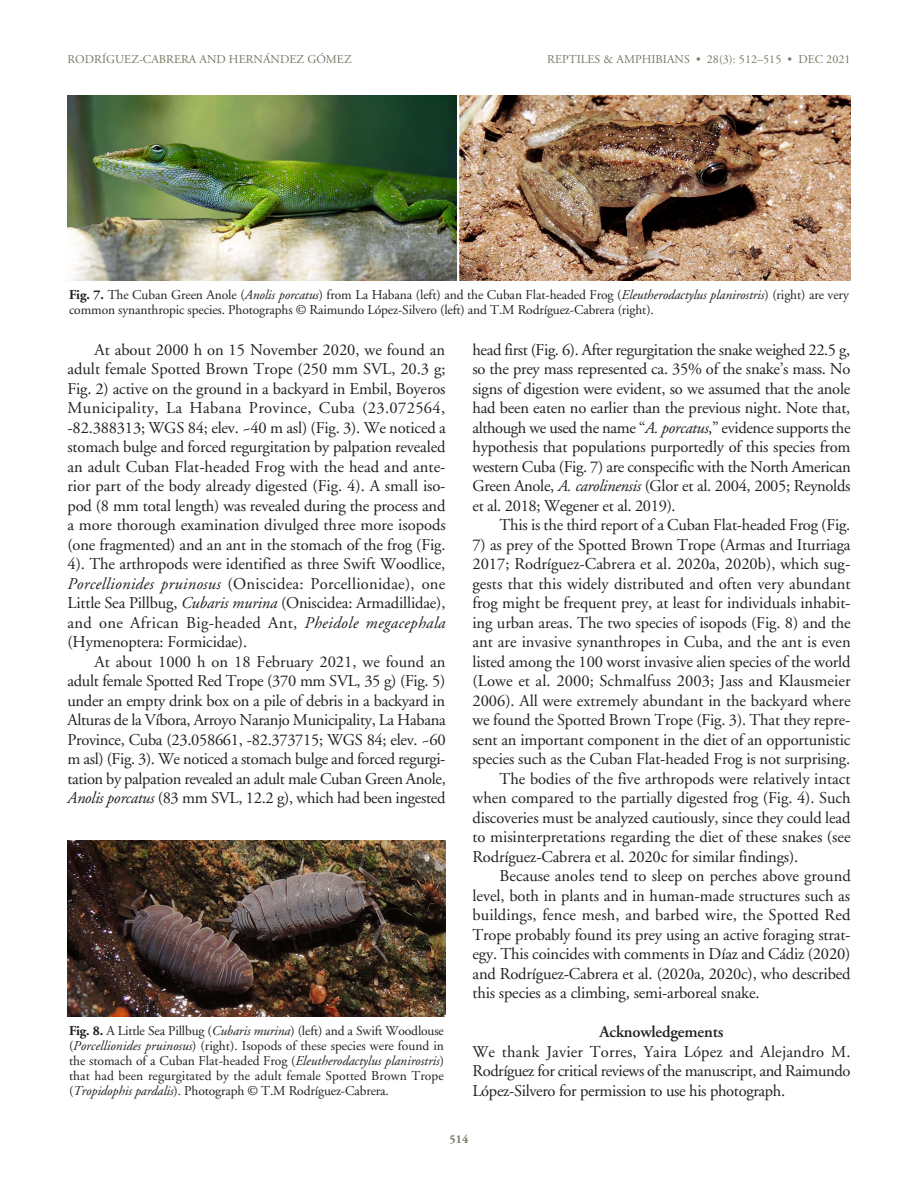
<style>
.page{position:relative;width:918px;height:1188px;background:#fff}
.page>*{position:absolute;margin:0;border:0;box-sizing:border-box;transform-origin:0 0}
.TEXT{font:16.5px/19.5px "Adobe Garamond";letter-spacing:-.01em;color:#231f20;text-align:justify}
.SUBhead{font:600 16.5px "Adobe Garamond";letter-spacing:-.01em;color:#231f20}
.Figure_Caption{font:13.5px/15px "Adobe Garamond";letter-spacing:-.01em;color:#231f20}
.t1{font:12px "Adobe Garamond";letter-spacing:.005em;color:#717a60}
.t2{font:700 12px "Adobe Garamond";color:#717a60}
.s1{font-weight:700}
.s2{font-style:italic}
</style>
<div class="page">
<img style="left:68px;top:95px;width:782px;height:185px">
<img style="left:68px;top:840px;width:378px;height:176px">
<p class="t1" style="left:68px;top:53px;width:286px">RODRÍGUEZ-CABRERA AND HERNÁNDEZ GÓMEZ</p>
<p class="t1" style="left:547px;top:53px;width:305px">REPTILES &amp; AMPHIBIANS • 28(3): 512–515 • DEC 2021</p>
<p class="Figure_Caption" style="left:69px;top:287px;width:781px"><span class="s1">Fig. 7.</span> The Cuban Green Anole (<span class="s2">Anolis porcatus</span>) from La Habana (left) and the Cuban Flat-headed Frog (<span class="s2">Eleutherodactylus planirostris</span>) (right) are very common synanthropic species. Photographs © Raimundo López-Silvero (left) and T.M Rodríguez-Cabrera (right).</p>
<p class="TEXT" style="left:68px;top:340px;width:380px;text-indent:27px">At about 2000 h on 15 November 2020, we found an adult female Spotted Brown Trope (250 mm SVL, 20.3 g; Fig. 2) active on the ground in a backyard in Embil, Boyeros Municipality, La Habana Province, Cuba (23.072564, -82.388313; WGS 84; elev. ~40 m asl) (Fig. 3). We noticed a stomach bulge and forced regurgitation by palpation revealed an adult Cuban Flat-headed Frog with the head and ante&shy;rior part of the body already digested (Fig. 4). A small iso&shy;pod (8 mm total length) was revealed during the process and a more thorough examination divulged three more isopods (one fragmented) and an ant in the stomach of the frog (Fig.<br>4). The arthropods were identified as three Swift Woodlice, <span class="s2">Porcellionides pruinosus</span> (Oniscidea: Porcellionidae), one Little Sea Pillbug, <span class="s2">Cubaris murina</span> (Oniscidea: Armadillidae), and one African Big-headed Ant, <span class="s2">Pheidole megacephala </span>(Hymenoptera: Formicidae).</p>
<p class="TEXT" style="left:68px;top:652px;width:380px;text-indent:27px">At about 1000 h on 18 February 2021, we found an adult female Spotted Red Trope (370 mm SVL, 35 g) (Fig. 5) under an empty drink box on a pile of debris in a backyard in Alturas de la Víbora, Arroyo Naranjo Municipality, La Habana Province, Cuba (23.058661, -82.373715; WGS 84; elev. ~60 m asl) (Fig. 3). We noticed a stomach bulge and forced regurgi&shy;tation by palpation revealed an adult male Cuban Green Anole, <span class="s2">Anolis porcatus</span> (83 mm SVL, 12.2 g), which had been ingested</p>
<p class="Figure_Caption" style="left:69px;top:1023px;width:377px;text-align:justify"><span class="s1">Fig. 8.</span> A Little Sea Pillbug (<span class="s2">Cubaris murina</span>) (left) and a Swift Woodlouse (<span class="s2">Porcellionides pruinosus</span>) (right). Isopods of these species were found in the stomach of a Cuban Flat-headed Frog (<span class="s2">Eleutherodactylus planirostris</span>) that had been regurgitated by the adult female Spotted Brown Trope (<span class="s2">Tropidophis pardalis</span>). Photograph © T.M Rodríguez-Cabrera.</p>
<p class="TEXT" style="left:472px;top:340px;width:380px">head first (Fig. 6). After regurgitation the snake weighed 22.5 g, so the prey mass represented ca. 35% of the snake’s mass. No signs of digestion were evident, so we assumed that the anole had been eaten no earlier than the previous night. Note that, although we used the name “<span class="s2">A. porcatus</span>,” evidence supports the hypothesis that populations purportedly of this species from western Cuba (Fig. 7) are conspecific with the North American Green Anole, <span class="s2">A. carolinensis</span> (Glor et al. 2004, 2005; Reynolds et al. 2018; Wegener et al. 2019).</p>
<p class="TEXT" style="left:499px;top:516px;width:352px">This is the third report of a Cuban Flat-headed Frog (Fig.</p>
<p class="TEXT" style="left:472px;top:535px;width:380px">7) as prey of the Spotted Brown Trope (Armas and Iturriaga 2017; Rodríguez-Cabrera et al. 2020a, 2020b), which sug&shy;gests that this widely distributed and often very abundant frog might be frequent prey, at least for individuals inhabit&shy;ing urban areas. The two species of isopods (Fig. 8) and the ant are invasive synanthropes in Cuba, and the ant is even listed among the 100 worst invasive alien species of the world (Lowe et al. 2000; Schmalfuss 2003; Jass and Klausmeier 2006). All were extremely abundant in the backyard where we found the Spotted Brown Trope (Fig. 3). That they repre&shy;sent an important component in the diet of an opportunistic species such as the Cuban Flat-headed Frog is not surprising.</p>
<p class="TEXT" style="left:472px;top:769px;width:380px;text-indent:27px">The bodies of the five arthropods were relatively intact when compared to the partially digested frog (Fig. 4). Such discoveries must be analyzed cautiously, since they could lead to misinterpretations regarding the diet of these snakes (see Rodríguez-Cabrera et al. 2020c for similar findings).</p>
<p class="TEXT" style="left:472px;top:867px;width:380px;text-indent:27px">Because anoles tend to sleep on perches above ground level, both in plants and in human-made structures such as buildings, fence mesh, and barbed wire, the Spotted Red Trope probably found its prey using an active foraging strat&shy;egy. This coincides with comments in Díaz and Cádiz (2020) and Rodríguez-Cabrera et al. (2020a, 2020c), who described this species as a climbing, semi-arboreal snake.</p>
<p class="SUBhead" style="left:599px;top:1023px;width:126px">Acknowledgements</p>
<p class="TEXT" style="left:472px;top:1042px;width:379px">We thank Javier Torres, Yaira López and Alejandro M.<br>Rodríguez for critical reviews of the manuscript, and Raimundo López-Silvero for permission to use his photograph.</p>
<p class="t2" style="left:450px;top:1132px;width:20px">514</p>
</div>
